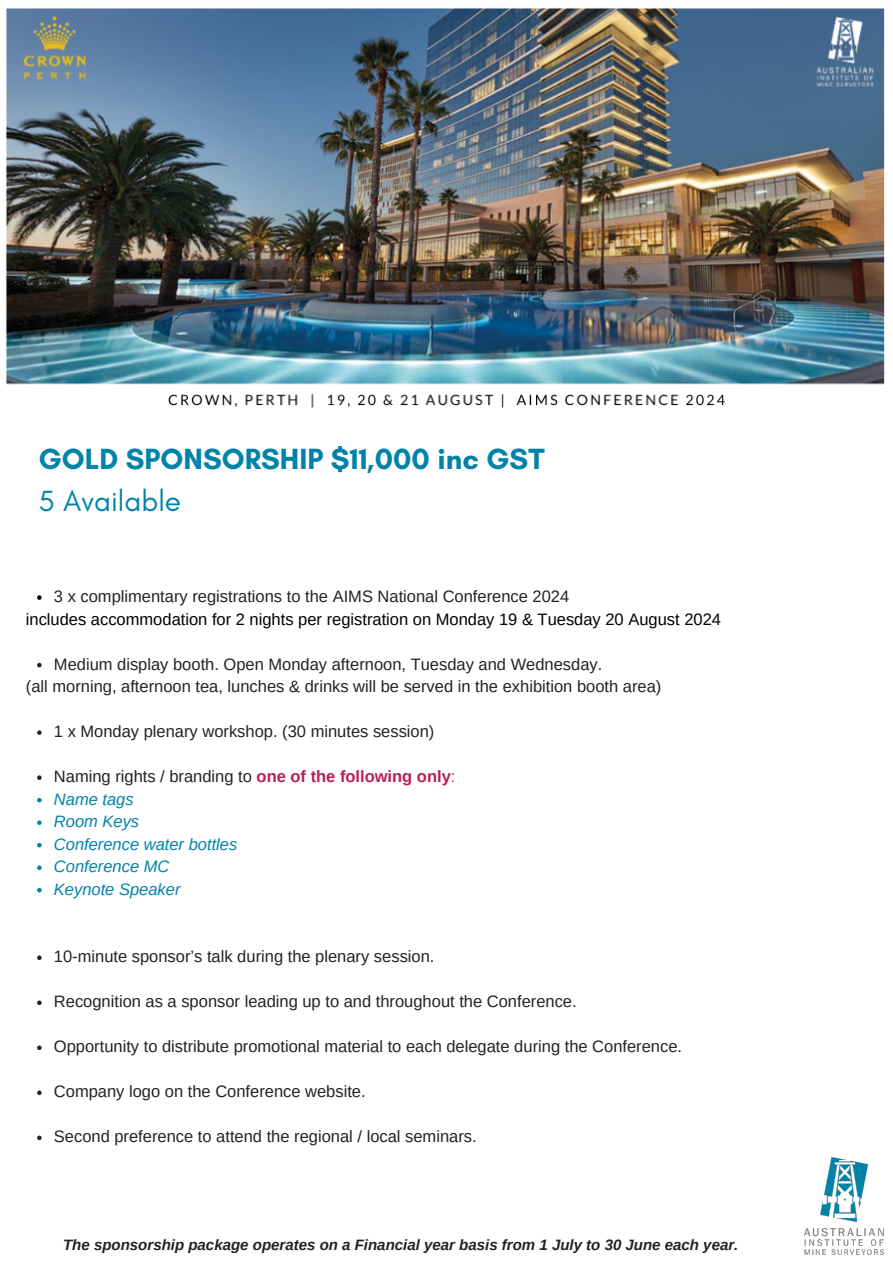
<style>
.page{position:relative;width:893px;height:1264px;background:#fff}
.page>*{position:absolute;margin:0;border:0;box-sizing:border-box;transform-origin:0 0}
.t1{font:700 29.85px/41.7px "Glacial Indifference";color:#0083a9}
.t2{font:16.5px "Arimo";color:#222}
.t3{font:16.5px "Arimo";color:#000}
.t4{font:italic 16.5px "Arimo";color:#0083a9}
.t5{font:italic 700 15px "Arimo";color:#222}
.s1{font-weight:400}
.s2{font-weight:700;color:#bc1e4f}
.s3{color:#bc1e4f}
</style>
<div class="page">
<svg style="left:37px;top:595px;width:5px;height:5px"></svg>
<svg style="left:37px;top:663px;width:5px;height:4px"></svg>
<svg style="left:37px;top:730px;width:5px;height:5px"></svg>
<svg style="left:37px;top:775px;width:5px;height:5px"></svg>
<svg style="left:37px;top:798px;width:5px;height:4px"></svg>
<svg style="left:37px;top:820px;width:5px;height:5px"></svg>
<svg style="left:37px;top:843px;width:5px;height:4px"></svg>
<svg style="left:37px;top:865px;width:5px;height:5px"></svg>
<svg style="left:37px;top:888px;width:5px;height:4px"></svg>
<svg style="left:37px;top:955px;width:5px;height:5px"></svg>
<svg style="left:37px;top:1000px;width:5px;height:5px"></svg>
<svg style="left:37px;top:1045px;width:5px;height:5px"></svg>
<svg style="left:37px;top:1090px;width:5px;height:5px"></svg>
<svg style="left:37px;top:1135px;width:5px;height:5px"></svg>
<img style="left:804px;top:1157px;width:79px;height:97px">
<img style="left:6px;top:8px;width:879px;height:400px">
<h2 class="t1" style="left:39px;top:438px;width:507px">GOLD SPONSORSHIP $11,000 inc GST<br><span class="s1">5 Available</span></h2>
<p class="t2" style="left:54px;top:587px;width:517px">3 x complimentary registrations to the AIMS National Conference 2024</p>
<h1 class="t3" style="left:26px;top:609px;width:696px">includes accommodation for 2 nights per registration on Monday 19 &amp; Tuesday 20 August 2024</h1>
<p class="t2" style="left:54px;top:654px;width:550px">Medium display booth. Open Monday afternoon, Tuesday and Wednesday.</p>
<p class="t2" style="left:26px;top:677px;width:637px">(all morning, afternoon tea, lunches &amp; drinks will be served in the exhibition booth area)</p>
<p class="t2" style="left:54px;top:722px;width:382px">1 x Monday plenary workshop. (30 minutes session)</p>
<p class="t2" style="left:54px;top:767px;width:403px">Naming rights / branding to <span class="s2">one of the following only</span><span class="s3">:</span></p>
<p class="t4" style="left:54px;top:789px;width:81px">Name tags</p>
<p class="t4" style="left:54px;top:812px;width:87px">Room Keys</p>
<p class="t4" style="left:54px;top:834px;width:185px">Conference water bottles</p>
<p class="t4" style="left:54px;top:857px;width:117px">Conference MC</p>
<p class="t4" style="left:54px;top:879px;width:128px">Keynote Speaker</p>
<p class="t2" style="left:54px;top:947px;width:382px">10-minute sponsor’s talk during the plenary session.</p>
<p class="t2" style="left:54px;top:992px;width:524px">Recognition as a sponsor leading up to and throughout the Conference.</p>
<p class="t2" style="left:54px;top:1037px;width:629px">Opportunity to distribute promotional material to each delegate during the Conference.</p>
<p class="t2" style="left:54px;top:1082px;width:313px">Company logo on the Conference website.</p>
<p class="t2" style="left:54px;top:1127px;width:424px">Second preference to attend the regional / local seminars.</p>
<p class="t5" style="left:63px;top:1236px;width:676px">The sponsorship package operates on a Financial year basis from 1 July to 30 June each year.</p>
</div>
